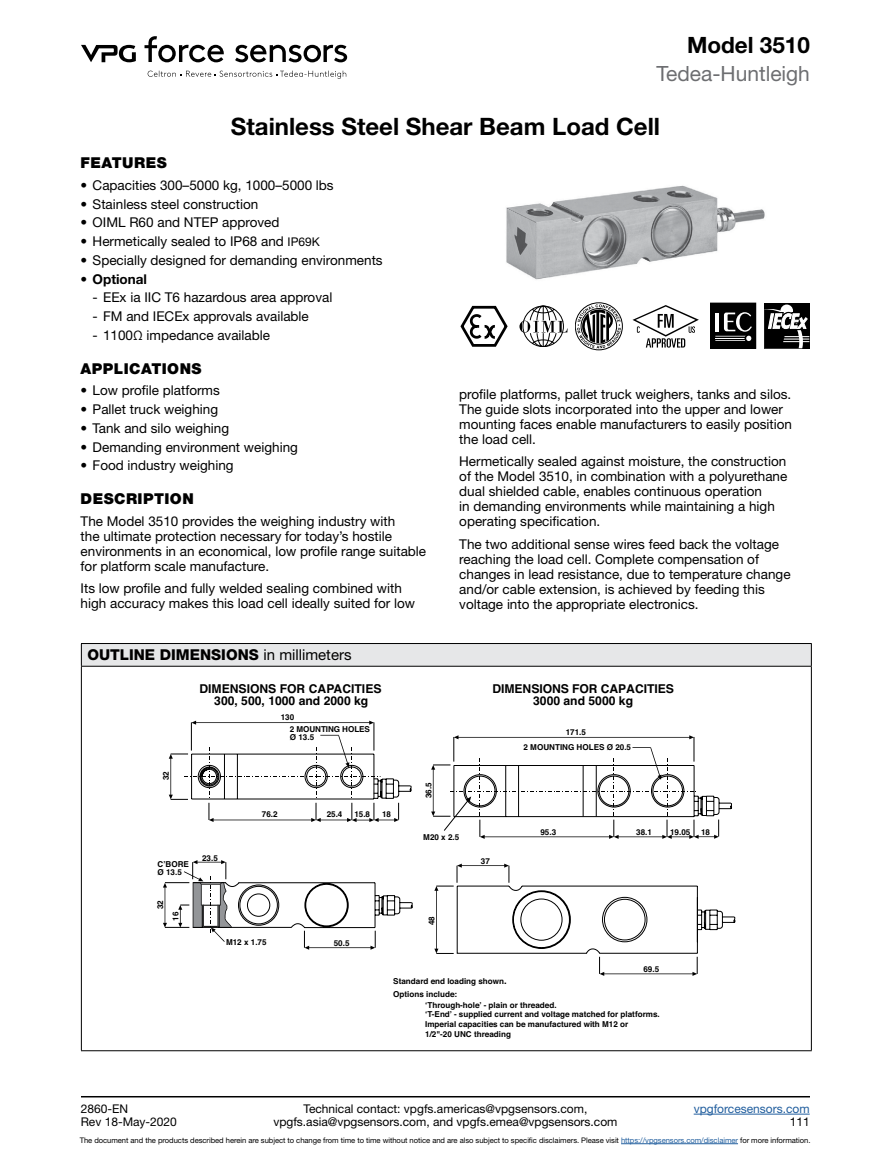
<style>
.page{position:relative;width:891px;height:1175px;background:#fff}
.page>*{position:absolute;margin:0;border:0;box-sizing:border-box;transform-origin:0 0}
.t1{font:700 24px "Helvetica Neue LT Std";color:#000}
.t2{font:700 22.5px "Helvetica Neue LT Std";color:#000}
.t3{font:21px "Helvetica Neue LT Std";color:#6d6e71}
.t4{font:900 15px "Helvetica Neue LT Std";letter-spacing:.03em;color:#000}
.t5{font:800 15px "Helvetica Neue LT Std";color:#000}
.t6{font:13.5px/15px "Helvetica Neue LT Std";color:#000}
.t7{font:700 13.5px "Helvetica Neue LT Std";color:#000}
.t8{font:700 12.15px/12.1px "Helvetica";color:#000;text-align:center}
.t9{font:12px/13.5px "Helvetica Neue LT Std";color:#000;text-align:center}
.t10{font:12px "Helvetica Neue LT Std";color:#215e9e}
.t11{font:700 8.1px/9.8px "Helvetica";color:#000}
.t12{font:7.65px "Helvetica Neue LT Std";letter-spacing:-.005em;color:#000}
.s1{font-size:12px}
.s2{font-weight:400}
.s3{font-size:9.45px}
.s4{color:#215e9e}
</style>
<div class="page">
<hr style="left:81px;top:1096px;width:729px;height:1px;background:#000">
<svg style="left:81px;top:45px;width:55px;height:17px"></svg>
<svg style="left:145px;top:36px;width:202px;height:26px"></svg>
<svg style="left:148px;top:71px;width:198px;height:8px"></svg>
<hr style="left:694px;top:1113px;width:116px;height:1px;background:#215e9e">
<hr style="left:621px;top:1143px;width:117px;height:1px;background:#215e9e">
<div style="left:81px;top:643px;width:730px;height:23px;background:#e6e7e8"></div>
<hr style="left:811px;top:666px;width:1px;height:384px;background:#000">
<svg style="left:811px;top:644px;width:1px;height:22px"></svg>
<hr style="left:81px;top:666px;width:1px;height:384px;background:#000">
<hr style="left:81px;top:643px;width:731px;height:1px;background:#000">
<svg style="left:81px;top:644px;width:1px;height:22px"></svg>
<hr style="left:81px;top:666px;width:731px;height:1px;background:#000">
<hr style="left:81px;top:1050px;width:731px;height:1px;background:#000">
<svg style="left:169px;top:720px;width:243px;height:102px"></svg>
<svg style="left:163px;top:860px;width:250px;height:89px"></svg>
<svg style="left:434px;top:863px;width:301px;height:112px"></svg>
<svg style="left:431px;top:735px;width:301px;height:104px"></svg>
<img style="left:506px;top:185px;width:259px;height:95px">
<div style="left:575px;top:302px;width:48px;height:48px;border:1px solid #000;border-radius:50%"></div>
<svg style="left:577px;top:304px;width:44px;height:44px"></svg>
<svg style="left:633px;top:305px;width:66px;height:42px"></svg>
<svg style="left:519px;top:306px;width:49px;height:41px"></svg>
<svg style="left:460px;top:306px;width:48px;height:41px"></svg>
<div style="left:711px;top:303px;width:45px;height:45px;background:#000"></div>
<div style="left:710px;top:303px;width:46px;height:45px;border:1px solid #000"></div>
<div style="left:745px;top:334px;width:8px;height:8px;border:1px solid #000;border-radius:50%"></div>
<svg style="left:715px;top:312px;width:37px;height:29px"></svg>
<div style="left:764px;top:303px;width:45px;height:45px;background:#000"></div>
<svg style="left:780px;top:304px;width:13px;height:13px"></svg>
<svg style="left:764px;top:309px;width:46px;height:39px"></svg>
<h2 class="t2" style="left:687px;top:31px;width:124px">Model 3510</h2>
<h3 class="t3" style="left:656px;top:61px;width:155px">Tedea-Huntleigh</h3>
<h1 class="t1" style="left:231px;top:112px;width:431px">Stainless Steel Shear Beam Load Cell</h1>
<p class="t4" style="left:81px;top:154px;width:88px">FEATURES</p>
<p class="t6" style="left:81px;top:177px;width:255px">• Capacities 300–5000 kg, 1000–5000 lbs</p>
<p class="t6" style="left:81px;top:196px;width:179px">• Stainless steel construction</p>
<p class="t6" style="left:81px;top:215px;width:200px">• OIML R60 and NTEP approved</p>
<p class="t6" style="left:81px;top:233px;width:241px">• Hermetically sealed to IP68 and <span class="s1">IP69K</span></p>
<p class="t6" style="left:81px;top:252px;width:304px">• Specially designed for demanding environments</p>
<p class="t7" style="left:81px;top:270px;width:68px"><span class="s2">•</span> Optional</p>
<p class="t6" style="left:93px;top:290px;width:241px">- EEx ia IIC T6 hazardous area approval</p>
<p class="t6" style="left:93px;top:308px;width:218px">- FM and IECEx approvals available</p>
<p class="t6" style="left:93px;top:327px;width:179px">- 1100Ω impedance available</p>
<p class="t4" style="left:81px;top:359px;width:122px">APPLICATIONS</p>
<p class="t6" style="left:81px;top:383px;width:141px">• Low profile platforms</p>
<p class="t6" style="left:81px;top:401px;width:139px">• Pallet truck weighing</p>
<p class="t6" style="left:81px;top:420px;width:150px">• Tank and silo weighing</p>
<p class="t6" style="left:81px;top:439px;width:219px">• Demanding environment weighing</p>
<p class="t6" style="left:81px;top:458px;width:155px">• Food industry weighing</p>
<p class="t4" style="left:81px;top:490px;width:115px">DESCRIPTION</p>
<p class="t6" style="left:81px;top:513px;width:347px">The Model 3510 provides the weighing industry with<br>the ultimate protection necessary for today’s hostile environments in an economical, low profile range suitable for platform scale manufacture.</p>
<p class="t6" style="left:81px;top:581px;width:336px">Its low profile and fully welded sealing combined with high accuracy makes this load cell ideally suited for low</p>
<p class="t5" style="left:87px;top:646px;width:266px">OUTLINE DIMENSIONS <span class="s2">in millimeters</span></p>
<p class="t8" style="left:199px;top:682px;width:184px">DIMENSIONS FOR CAPACITIES<br>300, 500, 1000 and 2000 kg</p>
<p class="t11" style="left:281px;top:713px;width:15px">130</p>
<p class="t11" style="left:161px;top:780px;width:11px;rotate:-90deg">32</p>
<p class="t11" style="left:290px;top:725px;width:82px;line-height:8.1px">2 MOUNTING HOLES<br>Ø 13.5</p>
<p class="t11" style="left:262px;top:809px;width:17px">76.2</p>
<p class="t11" style="left:327px;top:809px;width:17px">25.4</p>
<p class="t11" style="left:354px;top:809px;width:17px">15.8</p>
<p class="t11" style="left:382px;top:809px;width:11px">18</p>
<p class="t11" style="left:424px;top:798px;width:17px;rotate:-90deg">36.5</p>
<p class="t6" style="left:459px;top:386px;width:334px">profile platforms, pallet truck weighers, tanks and silos.<br>The guide slots incorporated into the upper and lower mounting faces enable manufacturers to easily position the load cell.</p>
<p class="t6" style="left:459px;top:453px;width:330px">Hermetically sealed against moisture, the construction of the Model 3510, in combination with a polyurethane dual shielded cable, enables continuous operation<br>in demanding environments while maintaining a high operating specification.</p>
<p class="t6" style="left:459px;top:536px;width:333px">The two additional sense wires feed back the voltage reaching the load cell. Complete compensation of changes in lead resistance, due to temperature change and/or cable extension, is achieved by feeding this voltage into the appropriate electronics.</p>
<p class="t8" style="left:493px;top:682px;width:183px">DIMENSIONS FOR CAPACITIES<br>3000 and 5000 kg</p>
<p class="t11" style="left:566px;top:727px;width:22px">171.5</p>
<p class="t11" style="left:524px;top:742px;width:109px">2 MOUNTING HOLES Ø 20.5</p>
<p class="t11" style="left:158px;top:860px;width:33px;line-height:8.1px">C’BORE<br>Ø 13.5</p>
<p class="t11" style="left:155px;top:909px;width:11px;rotate:-90deg">32</p>
<p class="t11" style="left:171px;top:921px;width:11px;rotate:-90deg">16</p>
<p class="t11" style="left:202px;top:853px;width:17px">23.5</p>
<p class="t11" style="left:226px;top:937px;width:42px">M12 x 1.75</p>
<p class="t11" style="left:334px;top:938px;width:17px">50.5</p>
<p class="t11" style="left:423px;top:832px;width:38px">M20 x 2.5</p>
<p class="t11" style="left:427px;top:925px;width:11px;rotate:-90deg">48</p>
<p class="t11" style="left:481px;top:856px;width:11px">37</p>
<p class="t11" style="left:393px;top:975px;width:115px;line-height:12.5px">Standard end loading shown<span class="s3">.<br></span>Options include:</p>
<p class="t11" style="left:540px;top:827px;width:17px">95.3</p>
<p class="t11" style="left:636px;top:827px;width:17px">38.1</p>
<p class="t11" style="left:670px;top:827px;width:22px">19.05</p>
<p class="t11" style="left:701px;top:827px;width:11px">18</p>
<p class="t11" style="left:643px;top:964px;width:17px">69.5</p>
<p class="t11" style="left:425px;top:1000px;width:236px">‘Through-hole’ - plain or threaded.<br>‘T-End’ - supplied current and voltage matched for platforms.<br>Imperial capacities can be manufactured with M12 or<br>1/2"-20 UNC threading</p>
<p class="t9" style="left:273px;top:1101px;width:346px">Technical contact: vpgfs.americas@vpgsensors.com, vpgfs.asia@vpgsensors.com, and vpgfs.emea@vpgsensors.com</p>
<p class="t10" style="left:694px;top:1101px;width:118px">vpgforcesensors.com</p>
<p class="t9" style="left:81px;top:1101px;width:98px;text-align:left">2860-EN<br>Rev 18-May-2020</p>
<p class="t12" style="left:80px;top:1135px;width:732px">The document and the products described herein are subject to change from time to time without notice and are also subject to specific disclaimers. Please visit <span class="s4">https://vpgsensors.com/disclaimer</span> for more information.</p>
<p class="t9" style="left:790px;top:1115px;width:22px">111</p>
</div>
